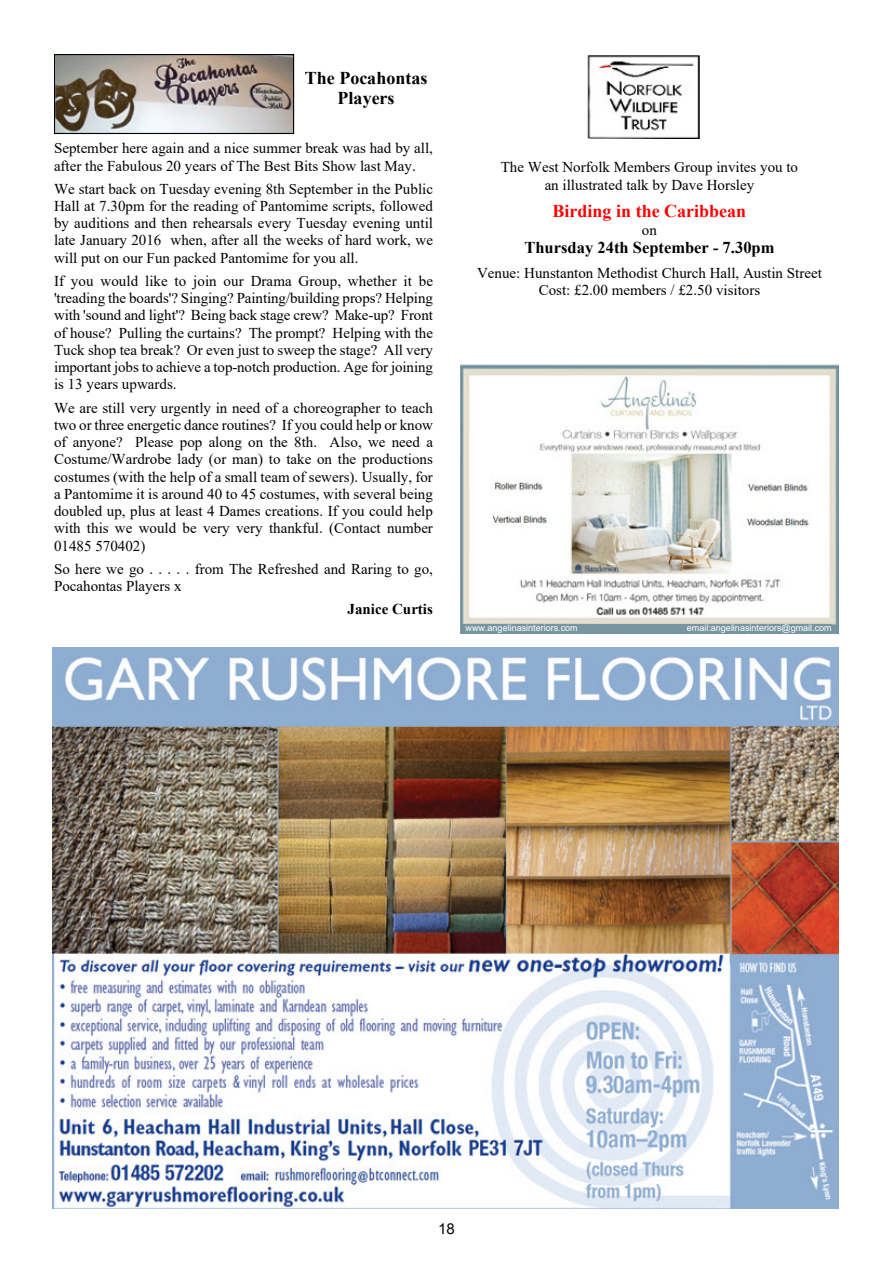
<style>
.page{position:relative;width:893px;height:1263px;background:#fff}
.page>*{position:absolute;margin:0;border:0;box-sizing:border-box;transform-origin:0 0}
.t1{font:700 18px "Times New Roman";color:#f00}
.t2{font:700 18px/20.7px "Times New Roman";color:#000;text-align:center}
.t3{font:700 16.5px "Times New Roman";color:#000}
.t4{font:15px/17.2px "Times New Roman";color:#000;text-align:justify}
.t5{font:700 15px "Times New Roman";color:#000}
.t6{font:15px "Arial";color:#000}
.t7{font:9px "Arial";color:#fff}
</style>
<div class="page">
<img style="left:56px;top:56px;width:236px;height:76px">
<div style="left:54px;top:54px;width:240px;height:80px;border:1px solid #000"></div>
<img style="left:52px;top:648px;width:787px;height:561px">
<img style="left:460px;top:365px;width:379px;height:269px">
<div style="left:462px;top:625px;width:370px;height:8px;background:#7896a1"></div>
<img style="left:587px;top:55px;width:112px;height:84px">
<p class="t2" style="left:305px;top:69px;width:124px">The Pocahontas<br>Players</p>
<p class="t4" style="left:54px;top:141px;width:380px">September here again and a nice summer break was had by all, after the Fabulous 20 years of The Best Bits Show last May.</p>
<p class="t4" style="left:54px;top:182px;width:380px">We start back on Tuesday evening 8th September in the Public Hall at 7.30pm for the reading of Pantomime scripts, followed by auditions and then rehearsals every Tuesday evening until late January 2016 when, after all the weeks of hard work, we will put on our Fun packed Pantomime for you all.</p>
<p class="t4" style="left:54px;top:274px;width:380px">If you would like to join our Drama Group, whether it be 'treading the boards'? Singing? Painting/building props? Helping with 'sound and light'? Being back stage crew? Make-up? Front of house? Pulling the curtains? The prompt? Helping with the Tuck shop tea break? Or even just to sweep the stage? All very important jobs to achieve a top-notch production. Age for joining is 13 years upwards.</p>
<p class="t4" style="left:54px;top:400px;width:380px">We are still very urgently in need of a choreographer to teach two or three energetic dance routines? If you could help or know of anyone? Please pop along on the 8th. Also, we need a Costume/Wardrobe lady (or man) to take on the productions costumes (with the help of a small team of sewers). Usually, for a Pantomime it is around 40 to 45 costumes, with several being doubled up, plus at least 4 Dames creations. If you could help with this we would be very very thankful. (Contact number 01485 570402)</p>
<p class="t4" style="left:54px;top:562px;width:380px">So here we go . . . . . from The Refreshed and Raring to go,<br>Pocahontas Players x</p>
<p class="t5" style="left:348px;top:604px;width:87px">Janice Curtis</p>
<p class="t4" style="left:501px;top:160px;width:299px;text-align:center">The West Norfolk Members Group invites you to an illustrated talk by Dave Horsley</p>
<p class="t1" style="left:553px;top:204px;width:195px">Birding in the Caribbean</p>
<p class="t4" style="left:642px;top:222px;width:17px">on</p>
<p class="t3" style="left:524px;top:242px;width:252px">Thursday 24th September - 7.30pm</p>
<p class="t4" style="left:477px;top:265px;width:346px;text-align:center">Venue: Hunstanton Methodist Church Hall, Austin Street<br>Cost: £2.00 members / £2.50 visitors</p>
<p class="t7" style="left:466px;top:625px;width:114px">www.angelinasinteriors.com</p>
<p class="t7" style="left:687px;top:625px;width:146px">email:angelinasinteriors@gmail.com</p>
<p class="t6" style="left:438px;top:1223px;width:18px">18</p>
</div>
